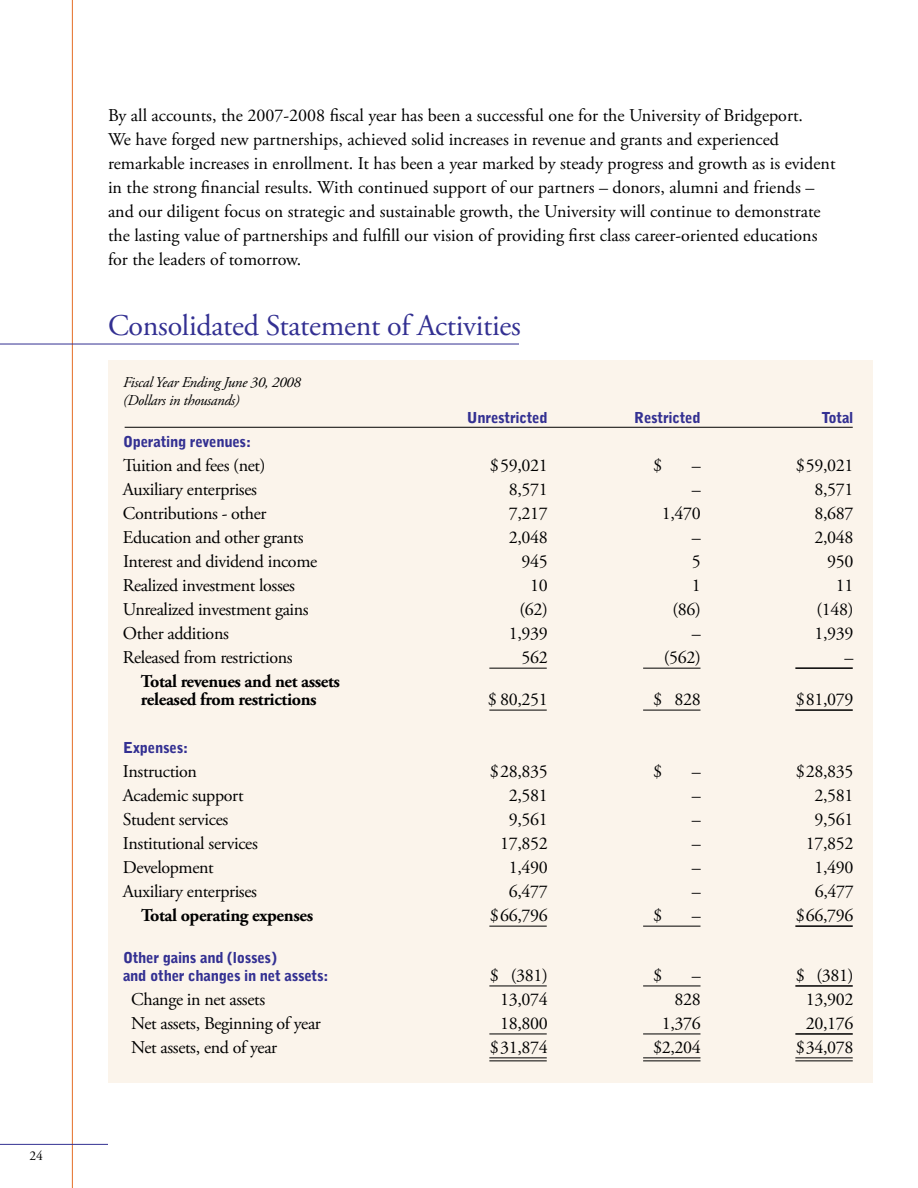
<style>
.page{position:relative;width:918px;height:1188px;background:#fff}
.page>*{position:absolute;margin:0;border:0;box-sizing:border-box;transform-origin:0 0}
.t1{font:30px "Adobe Garamond Pro";letter-spacing:-.01em;color:#333092}
.t2{font:18px/24px "Adobe Garamond Pro";letter-spacing:-.005em;color:#000}
.t3{font:700 18px/18px "Adobe Garamond Pro";letter-spacing:-.02em;color:#000}
.t4{font:900 15px/18px "Bell Gothic";letter-spacing:-.02em;color:#333092}
.t5{font:italic 15px/18px "Adobe Garamond Pro";letter-spacing:-.02em;color:#000}
.t6{font:13.5px "Adobe Garamond Pro";color:#000}
</style>
<div class="page">
<hr style="left:72px;top:0;width:1px;height:1188px;background:#e46e26">
<hr style="left:0;top:1144px;width:108px;height:1px;background:#333092">
<hr style="left:0;top:344px;width:519px;height:1px;background:#333092">
<div style="left:108px;top:360px;width:765px;height:722px;background:#fbf4eb"></div>
<hr style="left:795px;top:925px;width:58px;height:2px;background:#000">
<hr style="left:643px;top:926px;width:57px;height:1px;background:#000">
<hr style="left:489px;top:926px;width:58px;height:1px;background:#000">
<hr style="left:795px;top:1057px;width:58px;height:1px;background:#000">
<hr style="left:643px;top:1057px;width:57px;height:1px;background:#000">
<hr style="left:489px;top:1057px;width:58px;height:1px;background:#000">
<hr style="left:795px;top:1060px;width:58px;height:1px;background:#000">
<hr style="left:643px;top:1060px;width:57px;height:1px;background:#000">
<hr style="left:489px;top:1060px;width:58px;height:1px;background:#000">
<hr style="left:795px;top:1033px;width:58px;height:2px;background:#000">
<hr style="left:643px;top:1034px;width:57px;height:1px;background:#000">
<hr style="left:489px;top:1034px;width:58px;height:1px;background:#000">
<hr style="left:795px;top:709px;width:58px;height:2px;background:#000">
<hr style="left:643px;top:710px;width:57px;height:1px;background:#000">
<hr style="left:489px;top:710px;width:58px;height:1px;background:#000">
<hr style="left:795px;top:667px;width:58px;height:2px;background:#000">
<hr style="left:643px;top:668px;width:57px;height:1px;background:#000">
<hr style="left:489px;top:668px;width:58px;height:1px;background:#000">
<hr style="left:125px;top:427px;width:728px;height:1px;background:#000">
<hr style="left:795px;top:985px;width:58px;height:2px;background:#000">
<hr style="left:643px;top:986px;width:57px;height:1px;background:#000">
<hr style="left:489px;top:986px;width:58px;height:1px;background:#000">
<p class="t6" style="left:29px;top:1148px;width:15px">24</p>
<p class="t2" style="left:108px;top:104px;width:729px">By all accounts, the 2007-2008 fiscal year has been a successful one for the University of Bridgeport.<br>We have forged new partnerships, achieved solid increases in revenue and grants and experienced remarkable increases in enrollment. It has been a year marked by steady progress and growth as is evident in the strong financial results. With continued support of our partners – donors, alumni and friends – and our diligent focus on strategic and sustainable growth, the University will continue to demonstrate the lasting value of partnerships and fulfill our vision of providing first class career-oriented educations for the leaders of tomorrow.</p>
<h1 class="t1" style="left:108px;top:307px;width:414px">Consolidated Statement of Activities</h1>
<p class="t5" style="left:123px;top:374px;width:179px">Fiscal Year Ending June 30, 2008 (Dollars in thousands)</p>
<p class="t4" style="left:467px;top:409px;width:82px">Unrestricted</p>
<p class="t4" style="left:634px;top:409px;width:68px">Restricted</p>
<p class="t4" style="left:821px;top:409px;width:34px">Total</p>
<p class="t4" style="left:123px;top:433px;width:130px">Operating revenues:</p>
<p class="t2" style="left:123px;top:454px;width:144px">Tuition and fees (net)</p>
<p class="t2" style="left:490px;top:454px;width:55px">$59,021</p>
<p class="t2" style="left:653px;top:454px;width:10px">$</p>
<p class="t2" style="left:692px;top:454px;width:10px">–</p>
<p class="t2" style="left:796px;top:454px;width:55px">$59,021</p>
<p class="t2" style="left:123px;top:478px;width:136px">Auxiliary enterprises</p>
<p class="t2" style="left:509px;top:478px;width:36px">8,571</p>
<p class="t2" style="left:692px;top:478px;width:10px">–</p>
<p class="t2" style="left:814px;top:478px;width:36px">8,571</p>
<p class="t2" style="left:123px;top:502px;width:145px">Contributions - other</p>
<p class="t2" style="left:509px;top:502px;width:41px">7,217</p>
<p class="t2" style="left:662px;top:502px;width:41px">1 ,470</p>
<p class="t2" style="left:814px;top:502px;width:41px">8,687</p>
<p class="t2" style="left:123px;top:526px;width:182px">Education and other grants</p>
<p class="t2" style="left:509px;top:526px;width:41px">2,048</p>
<p class="t2" style="left:692px;top:526px;width:10px">–</p>
<p class="t2" style="left:814px;top:526px;width:41px">2,048</p>
<p class="t2" style="left:123px;top:550px;width:196px">Interest and dividend income</p>
<p class="t2" style="left:522px;top:550px;width:28px">945</p>
<p class="t2" style="left:692px;top:550px;width:10px">5</p>
<p class="t2" style="left:827px;top:550px;width:28px">950</p>
<p class="t2" style="left:123px;top:574px;width:174px">Realized investment losses</p>
<p class="t2" style="left:530px;top:574px;width:19px">10</p>
<p class="t2" style="left:692px;top:574px;width:6px">1</p>
<p class="t2" style="left:836px;top:574px;width:8px">11</p>
<p class="t2" style="left:123px;top:598px;width:187px">Unrealized investment gains</p>
<p class="t2" style="left:519px;top:598px;width:30px">(62)</p>
<p class="t2" style="left:672px;top:598px;width:30px">(86)</p>
<p class="t2" style="left:816px;top:598px;width:39px">(148)</p>
<p class="t2" style="left:123px;top:622px;width:107px">Other additions</p>
<p class="t2" style="left:509px;top:622px;width:41px">1 ,939</p>
<p class="t2" style="left:692px;top:622px;width:10px">–</p>
<p class="t2" style="left:814px;top:622px;width:41px">1 ,939</p>
<p class="t2" style="left:123px;top:646px;width:171px">Released from restrictions</p>
<p class="t2" style="left:522px;top:646px;width:28px">562</p>
<p class="t2" style="left:664px;top:646px;width:39px">(562)</p>
<p class="t2" style="left:844px;top:646px;width:10px">–</p>
<p class="t3" style="left:141px;top:673px;width:201px">Total revenues and net assets released from restrictions</p>
<p class="t2" style="left:488px;top:688px;width:58px">$ 80,251</p>
<p class="t2" style="left:653px;top:688px;width:49px">$ 828</p>
<p class="t2" style="left:796px;top:688px;width:59px">$81 ,079</p>
<p class="t4" style="left:123px;top:739px;width:67px">Expenses:</p>
<p class="t2" style="left:123px;top:760px;width:75px">Instruction</p>
<p class="t2" style="left:490px;top:760px;width:60px">$28,835</p>
<p class="t2" style="left:653px;top:760px;width:10px">$</p>
<p class="t2" style="left:692px;top:760px;width:10px">–</p>
<p class="t2" style="left:796px;top:760px;width:59px">$28,835</p>
<p class="t2" style="left:123px;top:784px;width:122px">Academic support</p>
<p class="t2" style="left:509px;top:784px;width:36px">2,581</p>
<p class="t2" style="left:692px;top:784px;width:10px">–</p>
<p class="t2" style="left:814px;top:784px;width:36px">2,581</p>
<p class="t2" style="left:123px;top:808px;width:107px">Student services</p>
<p class="t2" style="left:509px;top:808px;width:36px">9,561</p>
<p class="t2" style="left:692px;top:808px;width:10px">–</p>
<p class="t2" style="left:814px;top:808px;width:36px">9,561</p>
<p class="t2" style="left:123px;top:832px;width:136px">Institutional services</p>
<p class="t2" style="left:500px;top:832px;width:49px">17,852</p>
<p class="t2" style="left:692px;top:832px;width:10px">–</p>
<p class="t2" style="left:802px;top:832px;width:53px">17,852</p>
<p class="t2" style="left:123px;top:856px;width:92px">Development</p>
<p class="t2" style="left:509px;top:856px;width:41px">1 ,490</p>
<p class="t2" style="left:692px;top:856px;width:10px">–</p>
<p class="t2" style="left:802px;top:856px;width:53px">1 ,490</p>
<p class="t2" style="left:123px;top:880px;width:136px">Auxiliary enterprises</p>
<p class="t2" style="left:509px;top:880px;width:41px">6,477</p>
<p class="t2" style="left:692px;top:880px;width:10px">–</p>
<p class="t2" style="left:815px;top:880px;width:41px">6,477</p>
<p class="t3" style="left:141px;top:907px;width:174px">Total operating expenses</p>
<p class="t2" style="left:490px;top:904px;width:60px">$66,796</p>
<p class="t2" style="left:653px;top:904px;width:10px">$</p>
<p class="t2" style="left:692px;top:904px;width:10px">–</p>
<p class="t2" style="left:796px;top:904px;width:59px">$66,796</p>
<p class="t4" style="left:123px;top:949px;width:207px">Other gains and (losses)<br>and other changes in net assets:</p>
<p class="t2" style="left:490px;top:964px;width:60px">$ (381)</p>
<p class="t2" style="left:653px;top:964px;width:10px">$</p>
<p class="t2" style="left:692px;top:964px;width:10px">–</p>
<p class="t2" style="left:796px;top:964px;width:59px">$ (381)</p>
<p class="t2" style="left:131px;top:988px;width:135px">Change in net assets</p>
<p class="t2" style="left:496px;top:988px;width:53px">1 3,074</p>
<p class="t2" style="left:675px;top:988px;width:28px">828</p>
<p class="t2" style="left:802px;top:988px;width:53px">1 3,902</p>
<p class="t2" style="left:131px;top:1012px;width:191px">Net assets, Beginning of year</p>
<p class="t2" style="left:500px;top:1012px;width:49px">1 8,800</p>
<p class="t2" style="left:655px;top:1012px;width:47px">1 ,376</p>
<p class="t2" style="left:806px;top:1012px;width:49px">20,1 76</p>
<p class="t2" style="left:131px;top:1036px;width:148px">Net assets, end of year</p>
<p class="t2" style="left:490px;top:1036px;width:60px">$31,874</p>
<p class="t2" style="left:653px;top:1036px;width:49px">$2,204</p>
<p class="t2" style="left:796px;top:1036px;width:59px">$34,078</p>
</div>
